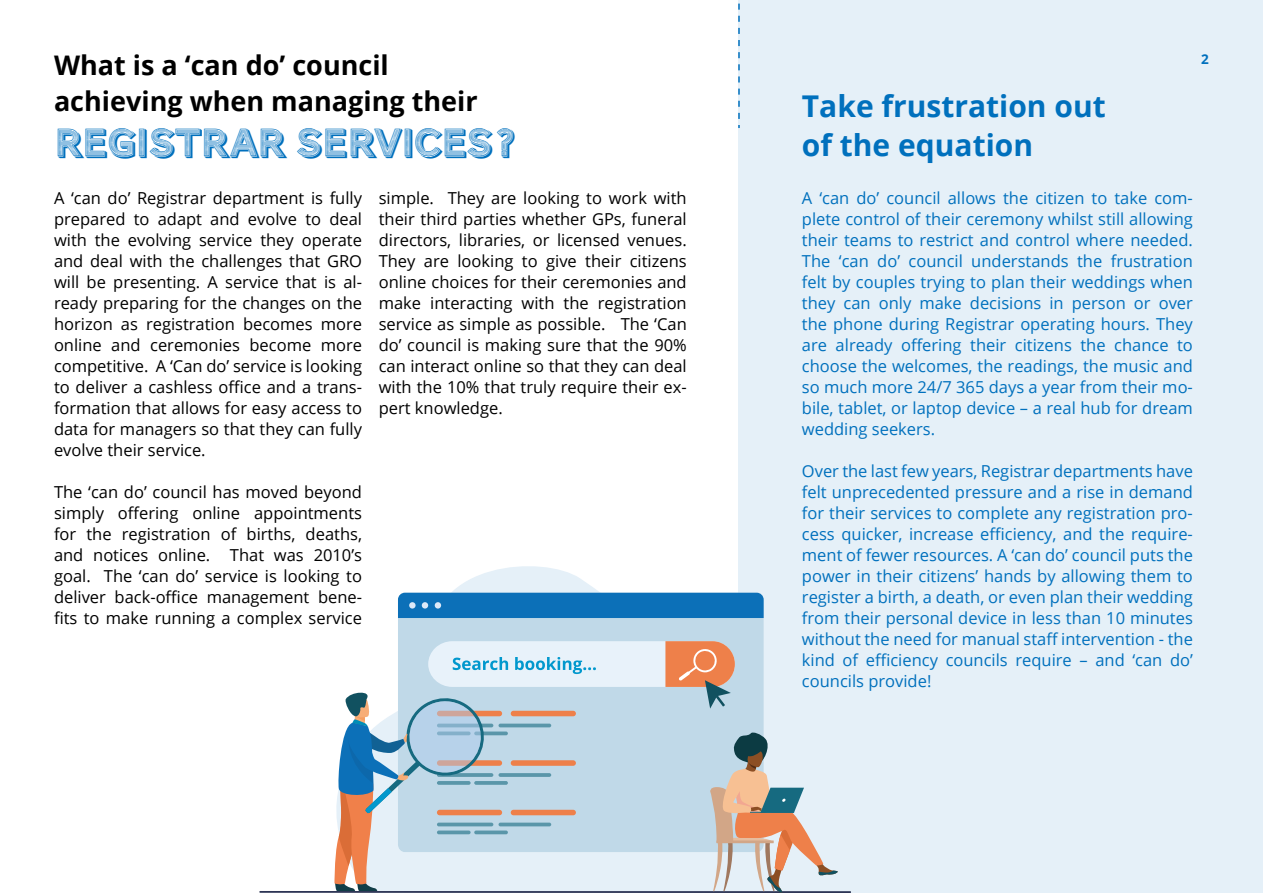
<style>
.page{position:relative;width:1263px;height:893px;background:#fff}
.page>*{position:absolute;margin:0;border:0;box-sizing:border-box;transform-origin:0 0}
.t1{font:40.5px "AW Conqueror Std Carved";color:#0070bd}
.t2{font:700 30px "Open Sans";color:#0070bd}
.t3{font:700 27px/36px "Open Sans";color:#000}
.t4{font:16.5px/21px "Open Sans";color:#000;text-align:justify}
.t5{font:16.5px/21px "Open Sans";color:#0070bd;text-align:justify}
.t6{font:700 13.5px "Open Sans";color:#0070bd}
</style>
<div class="page">
<div style="left:738px;top:1px;width:525px;height:892px;background:#e5f0f8"></div>
<svg style="left:403px;top:566px;width:356px;height:27px"></svg>
<div style="left:398px;top:593px;width:366px;height:259px;background:#c0d9e8;border-radius:7px"></div>
<div style="left:398px;top:593px;width:366px;height:25px;background:#0c70b8"></div>
<div style="left:409px;top:602px;width:7px;height:7px;background:#dde9f8;border-radius:50%"></div>
<div style="left:422px;top:602px;width:6px;height:7px;background:#dde9f8;border-radius:50%"></div>
<div style="left:435px;top:602px;width:6px;height:7px;background:#dde9f8;border-radius:50%"></div>
<hr style="left:259px;top:891px;width:592px;height:2px;background:#2d3555">
<svg style="left:332px;top:641px;width:506px;height:252px"></svg>
<svg style="left:738px;top:0;width:178px;height:128px"></svg>
<p class="t3" style="left:54px;top:47px;width:425px">What is a ‘can do’ council achieving when managing their</p>
<p class="t2" style="left:802px;top:85px;width:305px">Take frustration out</p>
<p class="t1" style="left:54px;top:121px;width:461px">REGISTRAR SERVICES?</p>
<p class="t2" style="left:802px;top:124px;width:233px">of the equation</p>
<p class="t4" style="left:54px;top:187px;width:310px">A ‘can do’ Registrar department is fully prepared to adapt and evolve to deal with the evolving service they operate and deal with the challenges that GRO will be presenting. A service that is al&shy;ready preparing for the changes on the horizon as registration becomes more online and ceremonies become more competitive. A ‘Can do’ service is looking to deliver a cashless office and a trans&shy;formation that allows for easy access to data for managers so that they can fully evolve their service.</p>
<p class="t4" style="left:54px;top:481px;width:310px">The ‘can do’ council has moved beyond simply offering online appointments for the registration of births, deaths, and notices online. That was 2010’s goal. The ‘can do’ service is looking to deliver back-office management bene&shy;fits to make running a complex service</p>
<p class="t4" style="left:379px;top:187px;width:310px">simple. They are looking to work with their third parties whether GPs, funeral directors, libraries, or licensed venues.<br>They are looking to give their citizens online choices for their ceremonies and make interacting with the registration service as simple as possible. The ‘Can do’ council is making sure that the 90% can interact online so that they can deal with the 10% that truly require their ex&shy;pert knowledge.</p>
<p class="t5" style="left:802px;top:187px;width:392px">A ‘can do’ council allows the citizen to take com&shy;plete control of their ceremony whilst still allowing their teams to restrict and control where needed.<br>The ‘can do’ council understands the frustration felt by couples trying to plan their weddings when they can only make decisions in person or over the phone during Registrar operating hours. They are already offering their citizens the chance to choose the welcomes, the readings, the music and so much more 24/7 365 days a year from their mo&shy;bile, tablet, or laptop device – a real hub for dream wedding seekers.</p>
<p class="t5" style="left:802px;top:460px;width:392px">Over the last few years, Registrar departments have felt unprecedented pressure and a rise in demand for their services to complete any registration pro&shy;cess quicker, increase efficiency, and the require&shy;ment of fewer resources. A ‘can do’ council puts the power in their citizens’ hands by allowing them to register a birth, a death, or even plan their wedding from their personal device in less than 10 minutes without the need for manual staff intervention - the kind of efficiency councils require – and ‘can do’ councils provide!</p>
<p class="t6" style="left:1201px;top:50px;width:9px">2</p>
</div>
